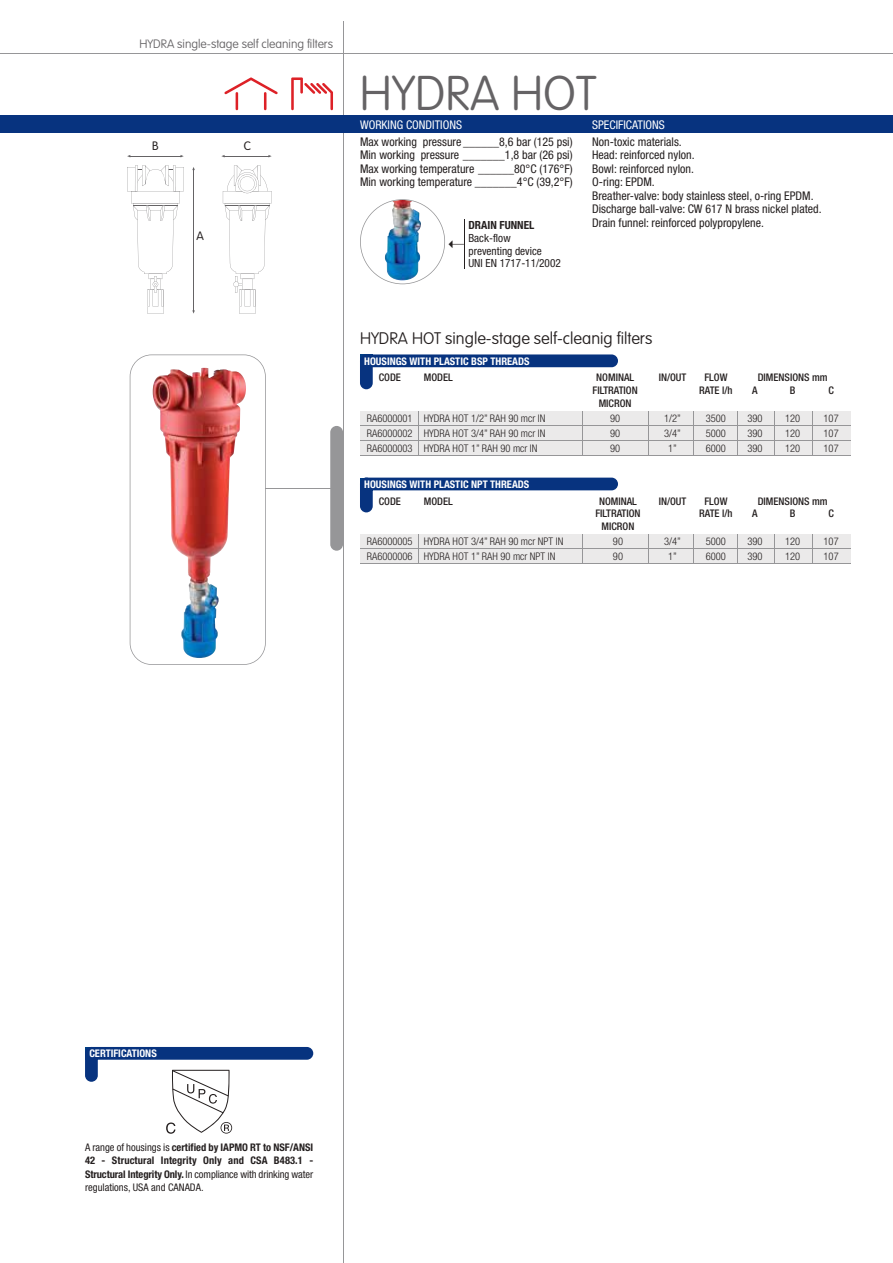
<style>
.page{position:relative;width:893px;height:1263px;background:#fff}
.page>*{position:absolute;margin:0;border:0;box-sizing:border-box;transform-origin:0 0}
.t1{font:100 48px "VAG Rounded";color:#656365}
.t2{font:100 16.5px "VAG Rounded";color:#241f1f}
.t3{font:condensed 12px/13.5px "Helvetica Neue";color:#241f1f;text-align:justify}
.t4{font:100 12px "VAG Rounded";color:#656365}
.t5{font:condensed 12px "Helvetica Neue";color:#fff}
.t6{font:300 12px "VAG Rounded";color:#241f1f}
.t7{font:condensed 11.25px/12.8px "Helvetica Neue";color:#241f1f}
.t8{font:700 condensed 11.25px "Helvetica Neue";color:#241f1f}
.t9{font:300 condensed 10.5px "Helvetica Neue";color:#241f1f}
.t10{font:700 condensed 10.5px/13.5px "Helvetica Neue";letter-spacing:.01em;color:#241f1f;text-align:justify}
.t11{font:500 condensed 10.5px "Helvetica Neue";color:#241f1f}
.t12{font:700 condensed 10.5px "Helvetica Neue";color:#fff}
.s1{font-weight:400}
</style>
<div class="page">
<hr style="left:0;top:53px;width:893px;height:1px;background:#969698">
<hr style="left:343px;top:22px;width:1px;height:1241px;background:#969698">
<div style="left:0;top:116px;width:893px;height:17px;background:#07337f"></div>
<svg style="left:224px;top:77px;width:54px;height:33px"></svg>
<svg style="left:291px;top:77px;width:42px;height:33px"></svg>
<hr style="left:130px;top:156px;width:51px;height:1px;background:#656365">
<hr style="left:193px;top:170px;width:1px;height:141px;background:#656365">
<hr style="left:224px;top:156px;width:45px;height:1px;background:#656365">
<svg style="left:127px;top:165px;width:57px;height:149px"></svg>
<svg style="left:223px;top:165px;width:49px;height:149px"></svg>
<hr style="left:258px;top:488px;width:85px;height:1px;background:#969698">
<img style="left:130px;top:354px;width:136px;height:311px">
<div style="left:330px;top:426px;width:13px;height:125px;background:#969698;border-radius:6px"></div>
<hr style="left:464px;top:219px;width:1px;height:50px;background:#241f1f">
<div style="left:360px;top:411px;width:490px;height:45px;background:#ebeaea"></div>
<div style="left:360px;top:354px;width:13px;height:13px;background:#003f85"></div>
<div style="left:360px;top:354px;width:258px;height:13px;background:#07337f;border-radius:6px"></div>
<div style="left:360px;top:354px;width:13px;height:35px;background:#07337f;border-radius:6px"></div>
<hr style="left:360px;top:425px;width:490px;height:1px;background:#969698">
<hr style="left:360px;top:440px;width:490px;height:1px;background:#969698">
<hr style="left:360px;top:455px;width:490px;height:1px;background:#969698">
<hr style="left:418px;top:411px;width:1px;height:45px;background:#969698">
<hr style="left:583px;top:411px;width:1px;height:45px;background:#969698">
<hr style="left:648px;top:411px;width:1px;height:45px;background:#969698">
<hr style="left:693px;top:411px;width:1px;height:45px;background:#969698">
<hr style="left:774px;top:411px;width:1px;height:45px;background:#969698">
<hr style="left:737px;top:411px;width:1px;height:45px;background:#969698">
<hr style="left:812px;top:411px;width:1px;height:45px;background:#969698">
<div style="left:360px;top:535px;width:490px;height:29px;background:#ebeaea"></div>
<div style="left:360px;top:478px;width:13px;height:12px;background:#003f85"></div>
<div style="left:360px;top:478px;width:258px;height:12px;background:#07337f;border-radius:6px"></div>
<div style="left:360px;top:478px;width:13px;height:34px;background:#07337f;border-radius:6px"></div>
<hr style="left:360px;top:549px;width:490px;height:1px;background:#969698">
<hr style="left:360px;top:564px;width:490px;height:1px;background:#969698">
<svg style="left:418px;top:535px;width:1px;height:29px"></svg>
<svg style="left:648px;top:535px;width:1px;height:29px"></svg>
<svg style="left:693px;top:535px;width:1px;height:29px"></svg>
<svg style="left:774px;top:535px;width:1px;height:29px"></svg>
<svg style="left:737px;top:535px;width:1px;height:29px"></svg>
<svg style="left:812px;top:535px;width:1px;height:29px"></svg>
<svg style="left:166px;top:1070px;width:66px;height:64px"></svg>
<div style="left:85px;top:1047px;width:13px;height:13px;background:#003f85"></div>
<div style="left:85px;top:1047px;width:228px;height:13px;background:#07337f;border-radius:6px"></div>
<div style="left:85px;top:1047px;width:13px;height:35px;background:#07337f;border-radius:6px"></div>
<img style="left:360px;top:199px;width:85px;height:85px">
<p class="t4" style="left:139px;top:36px;width:195px">HYDRA single-stage self cleaning filters</p>
<p class="t6" style="left:152px;top:139px;width:8px">B</p>
<p class="t6" style="left:244px;top:139px;width:9px">C</p>
<p class="t6" style="left:196px;top:229px;width:9px">A</p>
<h1 class="t1" style="left:360px;top:66px;width:238px">HYDRA HOT</h1>
<p class="t5" style="left:360px;top:118px;width:104px">WORKING CONDITIONS</p>
<p class="t3" style="left:360px;top:135px;width:214px">Max working pressure ______8,6 bar (125 psi)<br>Min working pressure _______1,8 bar (26 psi)<br>Max working temperature ______80°C (176°F)<br>Min working temperature _______4°C (39,2°F)</p>
<p class="t5" style="left:592px;top:118px;width:74px">SPECIFICATIONS</p>
<p class="t3" style="left:592px;top:135px;width:231px;text-align:left">Non-toxic materials.<br>Head: reinforced nylon.<br>Bowl: reinforced nylon.<br>O-ring: EPDM.<br>Breather-valve: body stainless steel, o-ring EPDM.<br>Discharge ball-valve: CW 617 N brass nickel plated.<br>Drain funnel: reinforced polypropylene.</p>
<p class="t8" style="left:468px;top:218px;width:67px">DRAIN FUNNEL</p>
<p class="t7" style="left:468px;top:231px;width:94px">Back-flow<br>preventing device<br>UNI EN 1717-11/2002</p>
<h2 class="t2" style="left:360px;top:329px;width:294px">HYDRA HOT single-stage self-cleanig filters</h2>
<p class="t12" style="left:364px;top:354px;width:167px">HOUSINGS WITH PLASTIC BSP THREADS</p>
<p class="t11" style="left:379px;top:371px;width:24px">CODE</p>
<p class="t11" style="left:424px;top:371px;width:30px">MODEL</p>
<p class="t11" style="left:596px;top:371px;width:39px">NOMINAL</p>
<p class="t11" style="left:659px;top:371px;width:29px">IN/OUT</p>
<p class="t11" style="left:704px;top:371px;width:25px">FLOW</p>
<p class="t11" style="left:758px;top:371px;width:71px">DIMENSIONS mm</p>
<p class="t11" style="left:592px;top:384px;width:47px">FILTRATION</p>
<p class="t11" style="left:699px;top:384px;width:35px">RATE l/h</p>
<p class="t11" style="left:752px;top:384px;width:7px">A</p>
<p class="t11" style="left:790px;top:384px;width:7px">B</p>
<p class="t11" style="left:828px;top:384px;width:7px">C</p>
<p class="t11" style="left:599px;top:397px;width:34px">MICRON</p>
<p class="t9" style="left:367px;top:412px;width:180px">RA6000001 HYDRA HOT 1/2” RAH 90 mcr IN</p>
<p class="t9" style="left:610px;top:412px;width:12px">90</p>
<p class="t9" style="left:664px;top:412px;width:18px">1/2”</p>
<p class="t9" style="left:706px;top:412px;width:22px">3500</p>
<p class="t9" style="left:747px;top:412px;width:17px">390</p>
<p class="t9" style="left:785px;top:412px;width:17px">120</p>
<p class="t9" style="left:824px;top:412px;width:17px">107</p>
<p class="t9" style="left:367px;top:427px;width:180px">RA6000002 HYDRA HOT 3/4” RAH 90 mcr IN</p>
<p class="t9" style="left:610px;top:427px;width:12px">90</p>
<p class="t9" style="left:664px;top:427px;width:18px">3/4”</p>
<p class="t9" style="left:706px;top:427px;width:22px">5000</p>
<p class="t9" style="left:747px;top:427px;width:17px">390</p>
<p class="t9" style="left:785px;top:427px;width:17px">120</p>
<p class="t9" style="left:824px;top:427px;width:17px">107</p>
<p class="t9" style="left:367px;top:442px;width:172px">RA6000003 HYDRA HOT 1” RAH 90 mcr IN</p>
<p class="t9" style="left:610px;top:442px;width:12px">90</p>
<p class="t9" style="left:668px;top:442px;width:10px">1”</p>
<p class="t9" style="left:706px;top:442px;width:22px">6000</p>
<p class="t9" style="left:747px;top:442px;width:17px">390</p>
<p class="t9" style="left:785px;top:442px;width:17px">120</p>
<p class="t9" style="left:824px;top:442px;width:17px">107</p>
<p class="t12" style="left:364px;top:478px;width:167px">HOUSINGS WITH PLASTIC NPT THREADS</p>
<p class="t11" style="left:379px;top:495px;width:24px">CODE</p>
<p class="t11" style="left:424px;top:495px;width:30px">MODEL</p>
<p class="t11" style="left:599px;top:495px;width:39px">NOMINAL</p>
<p class="t11" style="left:659px;top:495px;width:29px">IN/OUT</p>
<p class="t11" style="left:704px;top:495px;width:25px">FLOW</p>
<p class="t11" style="left:758px;top:495px;width:71px">DIMENSIONS mm</p>
<p class="t11" style="left:595px;top:507px;width:47px">FILTRATION</p>
<p class="t11" style="left:699px;top:507px;width:35px">RATE l/h</p>
<p class="t11" style="left:752px;top:507px;width:7px">A</p>
<p class="t11" style="left:790px;top:507px;width:7px">B</p>
<p class="t11" style="left:828px;top:507px;width:7px">C</p>
<p class="t11" style="left:602px;top:520px;width:34px">MICRON</p>
<p class="t9" style="left:367px;top:535px;width:198px">RA6000005 HYDRA HOT 3/4” RAH 90 mcr NPT IN</p>
<p class="t9" style="left:613px;top:535px;width:12px">90</p>
<p class="t9" style="left:664px;top:535px;width:18px">3/4”</p>
<p class="t9" style="left:706px;top:535px;width:22px">5000</p>
<p class="t9" style="left:747px;top:535px;width:17px">390</p>
<p class="t9" style="left:785px;top:535px;width:17px">120</p>
<p class="t9" style="left:824px;top:535px;width:17px">107</p>
<p class="t9" style="left:367px;top:550px;width:190px">RA6000006 HYDRA HOT 1” RAH 90 mcr NPT IN</p>
<p class="t9" style="left:613px;top:550px;width:12px">90</p>
<p class="t9" style="left:668px;top:550px;width:10px">1”</p>
<p class="t9" style="left:706px;top:550px;width:22px">6000</p>
<p class="t9" style="left:747px;top:550px;width:17px">390</p>
<p class="t9" style="left:785px;top:550px;width:17px">120</p>
<p class="t9" style="left:824px;top:550px;width:17px">107</p>
<p class="t12" style="left:89px;top:1047px;width:69px">CERTIFICATIONS</p>
<p class="t10" style="left:85px;top:1140px;width:230px"><span class="s1">A range of housings is</span> certified by IAPMO RT to NSF/ANSI 42 - Structural Integrity Only and CSA B483.1 - Structural Integrity Only. <span class="s1">In compliance with drinking water regulations, USA and CANADA.</span></p>
</div>
